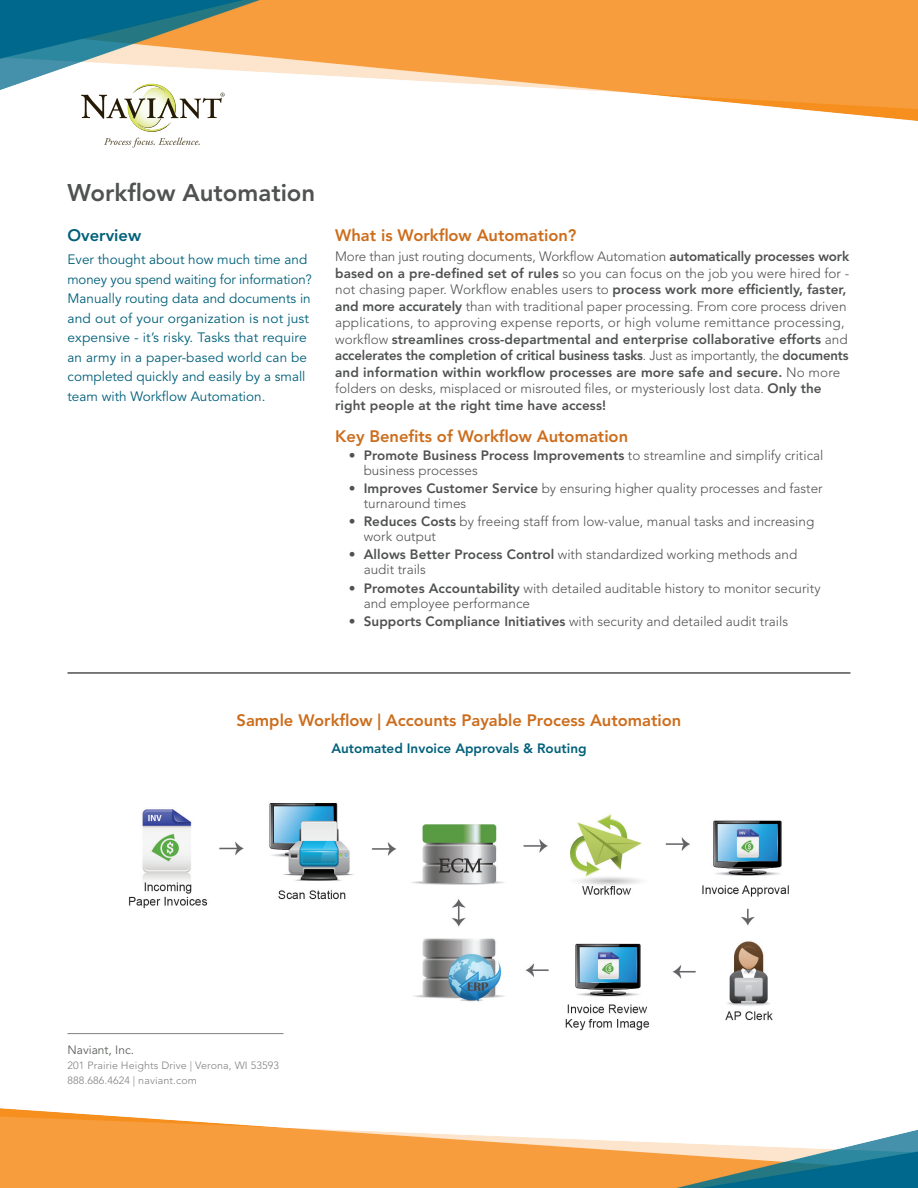
<style>
.page{position:relative;width:918px;height:1188px;background:#fff}
.page>*{position:absolute;margin:0;border:0;box-sizing:border-box;transform-origin:0 0}
.t1{font:800 24px "Avenir LT Std";color:#505251}
.Main_Header{font:800 16.5px "Avenir LT Std";color:#cc6d1c}
.Accent_Panel_Header{font:800 16.5px "Avenir LT Std";color:#01607a}
.Main_Paragraph{font:300 13.5px/16.5px "Avenir LT Std";color:#505251}
.Main_Bullets{font:300 13.5px/15px "Avenir LT Std";color:#505251}
.Accent_Panel_Paragra{font:13.5px/19.5px "Avenir LT Std";color:#01607a}
.Subheader{font:800 13.5px "Avenir LT Std";color:#01607a}
.t2{font:12px "Avenir LT Std";color:#5c605c}
.t3{font:300 10.5px "Avenir LT Std";letter-spacing:.01em;color:#7f827e}
.s1{font-weight:800}
</style>
<div class="page">
<img style="left:67px;top:803px;width:722px;height:232px">
<img style="left:0;top:1108px;width:918px;height:80px">
<svg style="left:104px;top:129px;width:96px;height:19px"></svg>
<img style="left:0;top:0;width:918px;height:129px">
<hr style="left:68px;top:1033px;width:216px;height:1px;background:#7f827e">
<hr style="left:68px;top:672px;width:782px;height:2px;background:#505251">
<p class="t1" style="left:68px;top:179px;width:249px">Workflow Automation</p>
<p class="Accent_Panel_Header" style="left:68px;top:226px;width:75px">Overview</p>
<p class="Accent_Panel_Paragra" style="left:68px;top:250px;width:246px">Ever thought about how much time and money you spend waiting for information?<br>Manually routing data and documents in and out of your organization is not just expensive - it’s risky. Tasks that require an army in a paper-based world can be completed quickly and easily by a small team with Workflow Automation.</p>
<p class="Main_Header" style="left:335px;top:226px;width:243px">What is Workflow Automation?</p>
<p class="Main_Paragraph" style="left:335px;top:248px;width:516px">More than just routing documents, Workflow Automation <span class="s1">automatically processes work based on a pre-defined set of rules</span> so you can focus on the job you were hired for - not chasing paper. Workflow enables users to <span class="s1">process work more efficiently, faster, and more accurately</span> than with traditional paper processing. From core process driven applications, to approving expense reports, or high volume remittance processing, workflow <span class="s1">streamlines cross-departmental and enterprise collaborative efforts</span> and <span class="s1">accelerates the completion of critical business tasks</span>. Just as importantly, the <span class="s1">documents and information within workflow processes are more safe and secure.</span> No more folders on desks, misplaced or misrouted files, or mysteriously lost data. <span class="s1">Only the right people at the right time have access!</span></p>
<p class="Main_Header" style="left:335px;top:426px;width:294px">Key Benefits of Workflow Automation</p>
<p class="Main_Bullets" style="left:364px;top:448px;width:461px;text-indent:-15px">• <span class="s1">Promote Business Process Improvements</span> to streamline and simplify critical business processes</p>
<p class="Main_Bullets" style="left:364px;top:481px;width:461px;text-indent:-15px">• <span class="s1">Improves Customer Service</span> by ensuring higher quality processes and faster turnaround times</p>
<p class="Main_Bullets" style="left:364px;top:514px;width:452px;text-indent:-15px">• <span class="s1">Reduces Costs</span> by freeing staff from low-value, manual tasks and increasing work output</p>
<p class="Main_Bullets" style="left:364px;top:547px;width:435px;text-indent:-15px">• <span class="s1">Allows Better Process Control</span> with standardized working methods and audit trails</p>
<p class="Main_Bullets" style="left:364px;top:581px;width:458px;text-indent:-15px">• <span class="s1">Promotes Accountability</span> with detailed auditable history to monitor security and employee performance</p>
<p class="Main_Bullets" style="left:349px;top:614px;width:441px">• <span class="s1">Supports Compliance Initiatives</span> with security and detailed audit trails</p>
<p class="Main_Header" style="left:237px;top:711px;width:446px">Sample Workflow | Accounts Payable Process Automation</p>
<p class="Subheader" style="left:331px;top:740px;width:257px">Automated Invoice Approvals &amp; Routing</p>
<p class="t2" style="left:68px;top:1043px;width:68px">Naviant, Inc.</p>
<p class="t3" style="left:68px;top:1060px;width:213px">201 Prairie Heights Drive | Verona, WI 53593</p>
<p class="t3" style="left:68px;top:1075px;width:131px">888.686.4624 | naviant.com</p>
</div>
